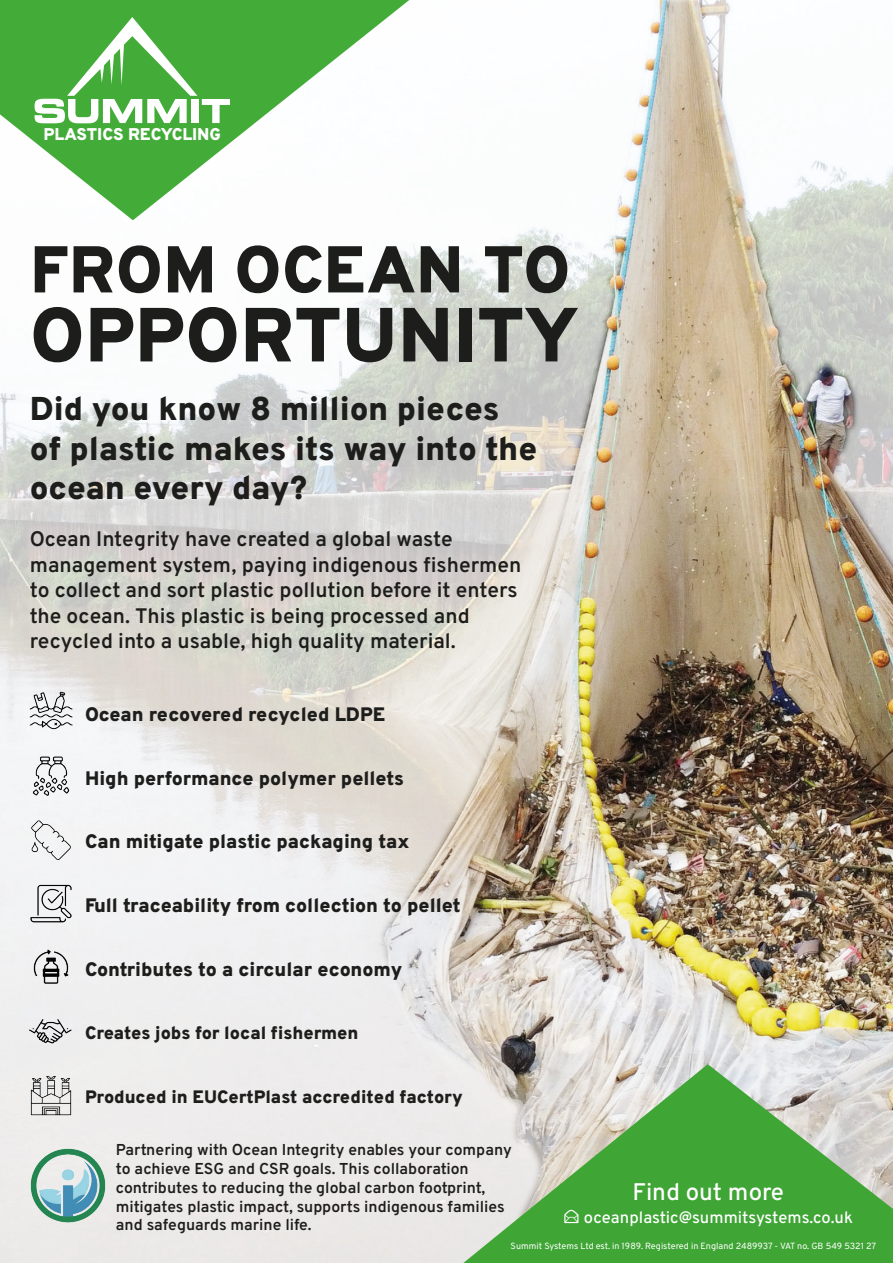
<style>
.page{position:relative;width:893px;height:1263px;background:#fff}
.page>*{position:absolute;margin:0;border:0;box-sizing:border-box;transform-origin:0 0}
.t1{font:900 76.5px "Overpass";letter-spacing:.005em;color:#1d1d1b}
.t2{font:900 66px "Overpass";letter-spacing:.005em;color:#1d1d1b}
.t3{font:900 33px/39.6px "Overpass";color:#1d1d1b}
.t4{font:500 24px "Overpass";color:#fff}
.t5{font:600 21px/25.5px "Overpass";color:#1d1d1b}
.t6{font:900 19.5px "Overpass";color:#1d1d1b}
.t7{font:900 18px "Overpass";color:#1d1d1b}
.t8{font:900 16.95px "Overpass";letter-spacing:-.005em;color:#fff}
.t9{font:500 16.5px "Overpass";color:#fff}
.t10{font:600 15.75px/18.9px "Overpass";color:#1d1d1b}
.t11{font:9px "Overpass";color:#fff}
</style>
<div class="page">
<img style="left:0;top:0;width:893px;height:1263px">
<svg style="left:0;top:0;width:409px;height:220px"></svg>
<svg style="left:35px;top:17px;width:195px;height:106px"></svg>
<img style="left:30px;top:1074px;width:42px;height:42px">
<img style="left:30px;top:691px;width:42px;height:42px">
<img style="left:30px;top:819px;width:42px;height:42px">
<img style="left:30px;top:946px;width:42px;height:43px">
<img style="left:30px;top:882px;width:42px;height:43px">
<img style="left:30px;top:755px;width:42px;height:42px">
<svg style="left:463px;top:1064px;width:430px;height:199px;background:#85bc7c"></svg>
<img style="left:29px;top:1146px;width:78px;height:79px">
<img style="left:30px;top:1010px;width:42px;height:42px">
<svg style="left:564px;top:1210px;width:15px;height:13px"></svg>
<p class="t8" style="left:44px;top:125px;width:179px">PLASTICS RECYCLING</p>
<h2 class="t2" style="left:30px;top:244px;width:542px">FROM OCEAN TO</h2>
<h1 class="t1" style="left:30px;top:306px;width:550px">OPPORTUNITY</h1>
<h3 class="t3" style="left:30px;top:392px;width:509px">Did you know 8 million pieces of plastic makes its way into the ocean every day?</h3>
<p class="t5" style="left:30px;top:528px;width:493px">Ocean Integrity have created a global waste management system, paying indigenous fishermen to collect and sort plastic pollution before it enters the ocean. This plastic is being processed and recycled into a usable, high quality material.</p>
<p class="t6" style="left:85px;top:707px;width:302px">Ocean recovered recycled LDPE</p>
<p class="t6" style="left:85px;top:770px;width:321px">High performance polymer pellets</p>
<p class="t6" style="left:85px;top:834px;width:326px">Can mitigate plastic packaging tax</p>
<p class="t6" style="left:85px;top:898px;width:377px">Full traceability from collection to pellet</p>
<p class="t6" style="left:85px;top:962px;width:319px">Contributes to a circular economy</p>
<p class="t7" style="left:85px;top:1018px;width:275px">Creates jobs for local fishermen</p>
<p class="t7" style="left:85px;top:1090px;width:379px">Produced in EUCertPlast accredited factory</p>
<p class="t10" style="left:116px;top:1141px;width:398px">Partnering with Ocean Integrity enables your company to achieve ESG and CSR goals. This collaboration contributes to reducing the global carbon footprint, mitigates plastic impact, supports indigenous families and safeguards marine life.</p>
<h3 class="t4" style="left:632px;top:1183px;width:153px">Find out more</h3>
<p class="t9" style="left:584px;top:1211px;width:270px">oceanplastic@summitsystems.co.uk</p>
<p class="t11" style="left:511px;top:1243px;width:367px">Summit Systems Ltd est. in 1989. Registered in England 2489937 - VAT no. GB 549 5321 27</p>
</div>
